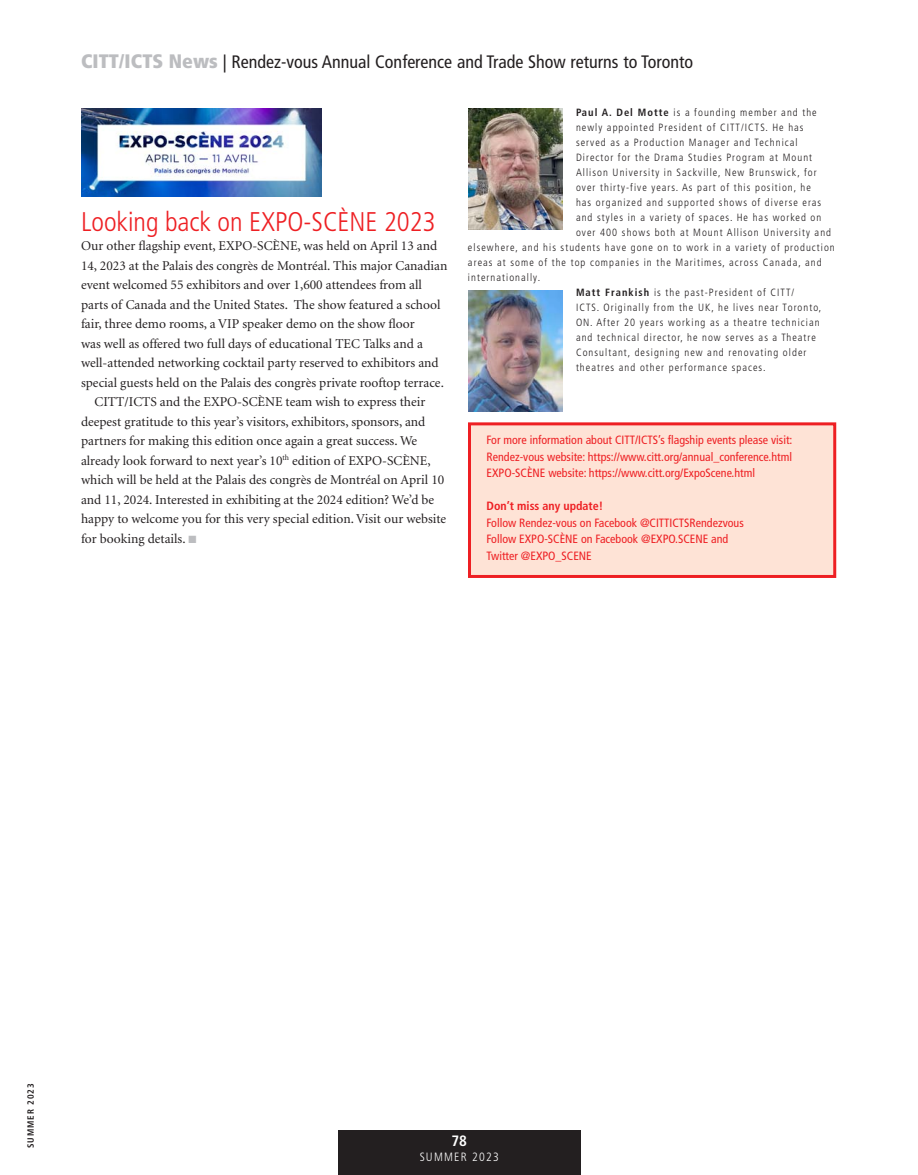
<style>
.page{position:relative;width:918px;height:1175px;background:#fff}
.page>*{position:absolute;margin:0;border:0;box-sizing:border-box;transform-origin:0 0}
.t1{font:300 condensed 27px "Frutiger";color:#ee1f23}
.t2{font:condensed 18px "Frutiger";color:#231f20}
.t3{font:700 condensed 15px "Frutiger";color:#fff}
.t4{font:13.5px "Minion";color:#231f20}
.t5{font:condensed 12px/16.5px "Frutiger";color:#ee1f23;text-align:justify}
.t6{font:700 condensed 12px "Frutiger";color:#ee1f23}
.t7{font:300 condensed 12px "Frutiger";letter-spacing:.1em;color:#fff}
.t8{font:300 condensed 10.5px "Frutiger";letter-spacing:.1em;color:#231f20}
.t9{font:700 condensed 9px "Frutiger";letter-spacing:.1em;color:#231f20}
.s1{font-weight:900;font-size:19.5px;color:#bcbdc0}
.s2{color:#bcbdc0}
.s3{font-weight:700}
</style>
<div class="page">
<div style="left:338px;top:1129px;width:243px;height:45px;background:#231f20"></div>
<div style="left:468px;top:422px;width:368px;height:156px;background:#fee3d6;border:3px solid #ee1f23"></div>
<img style="left:81px;top:108px;width:240px;height:89px">
<img style="left:468px;top:108px;width:94px;height:122px">
<img style="left:468px;top:290px;width:94px;height:122px">
<h2 class="t2" style="left:81px;top:51px;width:614px"><span class="s1">CITT/ICTS News</span> | Rendez-vous Annual Conference and Trade Show returns to Toronto</h2>
<h1 class="t1" style="left:81px;top:206px;width:356px">Looking back on EXPO-SCÈNE 2023</h1>
<p class="t4" style="left:81px;top:239px;width:358px">Our other flagship event, EXPO -SCÈNE, was held on April 13 and</p>
<p class="t4" style="left:81px;top:259px;width:368px">14, 2023 at the Palais des congrès de Montréal. This major Canadian</p>
<p class="t4" style="left:81px;top:278px;width:343px">event welcomed 55 exhibitors and over 1,600 attendees from all</p>
<p class="t4" style="left:81px;top:298px;width:361px">parts of Canada and the United States. The show featured a school</p>
<p class="t4" style="left:81px;top:317px;width:335px">fair, three demo rooms, a VIP speaker demo on the show floor</p>
<p class="t4" style="left:81px;top:337px;width:343px">was well as offered two full days of educational TEC Talks and a</p>
<p class="t4" style="left:81px;top:356px;width:359px">well-attended networking cocktail party reserved to exhibitors and</p>
<p class="t4" style="left:81px;top:376px;width:364px">special guests held on the Palais des congrès private rooftop terrace.</p>
<p class="t4" style="left:94px;top:395px;width:332px">CITT/ICTS and the EXPO -SCÈNE team wish to express their</p>
<p class="t4" style="left:81px;top:415px;width:346px">deepest gratitude to this year’s visitors, exhibitors, sponsors, and</p>
<p class="t4" style="left:81px;top:434px;width:338px">partners for making this edition once again a great success. We</p>
<p class="t4" style="left:81px;top:454px;width:351px">already look forward to next year’s 10<sup>th</sup> edition of EXPO -SCÈNE,</p>
<p class="t4" style="left:81px;top:473px;width:365px">which will be held at the Palais des congrès de Montréal on April 10</p>
<p class="t4" style="left:81px;top:493px;width:355px">and 11, 2024. Interested in exhibiting at the 2024 edition? We’d be</p>
<p class="t4" style="left:81px;top:512px;width:367px">happy to welcome you for this very special edition. Visit our website</p>
<p class="t4" style="left:81px;top:532px;width:117px">for booking details. <span class="s2">■</span></p>
<p class="t8" style="left:576px;top:106px;width:242px"><span class="s3">Paul A. Del Motte</span> is a founding member and the</p>
<p class="t8" style="left:576px;top:121px;width:229px">newly appointed President of CITT/I CTS. He has</p>
<p class="t8" style="left:576px;top:136px;width:223px">served as a Production Manager and Technical</p>
<p class="t8" style="left:576px;top:151px;width:238px">Director for the Drama Studies Program at Mount</p>
<p class="t8" style="left:576px;top:166px;width:242px">Allison U niversity in Sackville, New Brunswick, for</p>
<p class="t8" style="left:576px;top:181px;width:236px">over thirty-five years. As part of this position, he</p>
<p class="t8" style="left:576px;top:196px;width:247px">has organized and supported shows of diverse eras</p>
<p class="t8" style="left:576px;top:211px;width:247px">and styles in a variety of spaces. H e has worked on</p>
<p class="t8" style="left:576px;top:226px;width:257px">over 400 shows both at Mount Allison U niversity and</p>
<p class="t8" style="left:468px;top:241px;width:368px">elsewhere, and his students have gone on to work in a variety of production</p>
<p class="t8" style="left:468px;top:256px;width:355px">areas at some of the top companies in the Maritimes, across Canada, and</p>
<p class="t8" style="left:468px;top:271px;width:74px">internationally.</p>
<p class="t8" style="left:576px;top:286px;width:220px"><span class="s3">Matt Frankish</span> is the past-President of CITT/</p>
<p class="t8" style="left:576px;top:301px;width:247px">I CTS. Originally from the U K, he lives near Toronto,</p>
<p class="t8" style="left:576px;top:316px;width:245px">ON. After 20 years working as a theatre technician</p>
<p class="t8" style="left:576px;top:331px;width:242px">and technical director, he now serves as a Theatre</p>
<p class="t8" style="left:576px;top:346px;width:232px">Consultant, designing new and renovating older</p>
<p class="t8" style="left:576px;top:361px;width:191px">theatres and other performance spaces.</p>
<p class="t5" style="left:487px;top:432px;width:307px">For more information about CITT/ICTS’s flagship events please visit:<br>Rendez-vous website: https://www.citt.org/annual_conference.html EXPO-SCÈNE website: https://www.citt.org/ExpoScene.html</p>
<p class="t6" style="left:487px;top:499px;width:118px">Don’t miss any update!</p>
<p class="t5" style="left:487px;top:514px;width:259px;text-align:left">Follow Rendez-vous on Facebook @CITTICTSRendezvous<br>Follow EXPO-SCÈNE on Facebook @EXPO.SCENE and<br>Twitter @EXPO_SCENE</p>
<p class="t9" style="left:25px;top:1148px;width:66px;rotate:-90deg">Summer 2023</p>
<p class="t3" style="left:452px;top:1132px;width:17px">78</p>
<p class="t7" style="left:420px;top:1150px;width:81px">Summer 2023</p>
</div>
